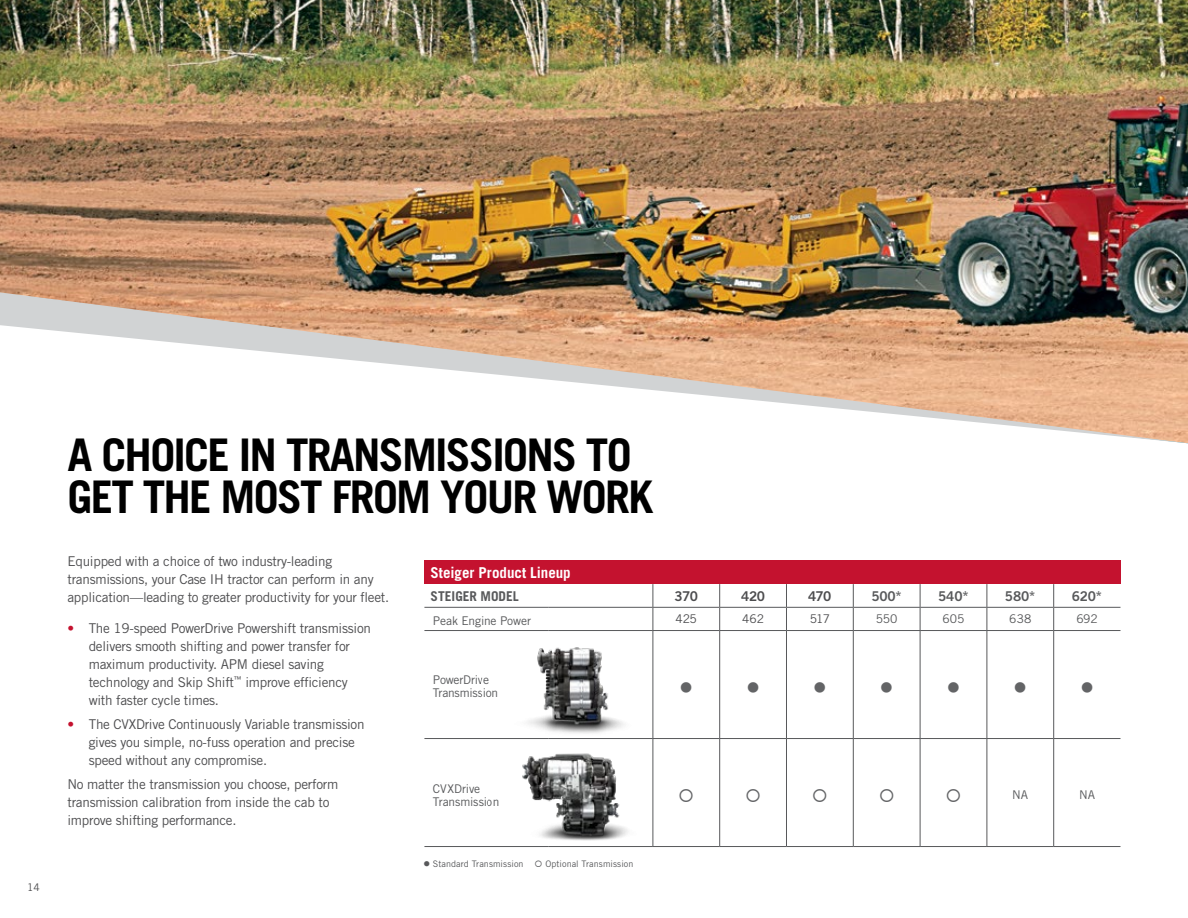
<style>
.page{position:relative;width:1188px;height:918px;background:#fff}
.page>*{position:absolute;margin:0;border:0;box-sizing:border-box;transform-origin:0 0}
.t1{font:700 45px/42px "Trade Gothic LT Std";letter-spacing:-.04em;color:#000}
.t2{font:18px "Wingdings";color:#636466}
.t3{font:700 15px "Trade Gothic LT Std";color:#fff}
.t4{font:13.5px/18px "Trade Gothic LT Std";letter-spacing:-.02em;color:#4d4d4f}
.t5{font:13.5px "Trade Gothic LT Std Bd 2";letter-spacing:-.015em;color:#58595b}
.t6{font:700 13.5px "Trade Gothic LT Std";color:#58595b}
.t7{font:13.5px "Trade Gothic LT Std Bd 2";letter-spacing:-.045em;color:#4d4d4f}
.t8{font:12px/13.5px "Trade Gothic LT Std";letter-spacing:-.01em;color:#58595b}
.t9{font:12px "Trade Gothic LT Std";letter-spacing:-.025em;color:#4d4d4f}
.t10{font:10.5px "Trade Gothic LT Std";color:#4d4d4f}
.t11{font:9px "Trade Gothic LT Std";letter-spacing:.005em;color:#58595b}
.s1{color:#c4122f}
</style>
<div class="page">
<img style="left:0;top:0;width:1188px;height:292px">
<svg style="left:0;top:292px;width:1188px;height:151px"></svg>
<div style="left:424px;top:561px;width:696px;height:23px;background:#c4122f"></div>
<hr style="left:424px;top:607px;width:124px;height:1px;background:#58595b">
<hr style="left:548px;top:607px;width:105px;height:1px;background:#58595b">
<hr style="left:653px;top:846px;width:67px;height:1px;background:#58595b">
<hr style="left:720px;top:846px;width:66px;height:1px;background:#58595b">
<hr style="left:786px;top:846px;width:67px;height:1px;background:#58595b">
<hr style="left:853px;top:846px;width:67px;height:1px;background:#58595b">
<hr style="left:920px;top:846px;width:67px;height:1px;background:#58595b">
<hr style="left:987px;top:846px;width:67px;height:1px;background:#58595b">
<hr style="left:1054px;top:846px;width:67px;height:1px;background:#58595b">
<hr style="left:424px;top:846px;width:124px;height:1px;background:#58595b">
<svg style="left:653px;top:584px;width:1px;height:46px"></svg>
<svg style="left:719px;top:584px;width:1px;height:46px"></svg>
<svg style="left:786px;top:584px;width:1px;height:46px"></svg>
<svg style="left:853px;top:584px;width:1px;height:46px"></svg>
<svg style="left:920px;top:584px;width:1px;height:46px"></svg>
<svg style="left:987px;top:584px;width:1px;height:46px"></svg>
<svg style="left:1053px;top:584px;width:1px;height:46px"></svg>
<hr style="left:424px;top:630px;width:124px;height:1px;background:#58595b">
<hr style="left:548px;top:630px;width:105px;height:1px;background:#58595b">
<hr style="left:653px;top:630px;width:67px;height:1px;background:#58595b">
<hr style="left:653px;top:631px;width:1px;height:107px;background:#58595b">
<hr style="left:720px;top:630px;width:66px;height:1px;background:#58595b">
<hr style="left:719px;top:631px;width:1px;height:107px;background:#58595b">
<hr style="left:786px;top:630px;width:67px;height:1px;background:#58595b">
<hr style="left:786px;top:631px;width:1px;height:107px;background:#58595b">
<hr style="left:853px;top:630px;width:67px;height:1px;background:#58595b">
<hr style="left:853px;top:631px;width:1px;height:107px;background:#58595b">
<hr style="left:920px;top:630px;width:67px;height:1px;background:#58595b">
<hr style="left:920px;top:631px;width:1px;height:107px;background:#58595b">
<hr style="left:987px;top:630px;width:67px;height:1px;background:#58595b">
<hr style="left:987px;top:631px;width:1px;height:107px;background:#58595b">
<hr style="left:1054px;top:630px;width:67px;height:1px;background:#58595b">
<hr style="left:1053px;top:631px;width:1px;height:107px;background:#58595b">
<hr style="left:424px;top:738px;width:124px;height:1px;background:#58595b">
<hr style="left:653px;top:738px;width:67px;height:1px;background:#58595b">
<hr style="left:653px;top:739px;width:1px;height:107px;background:#58595b">
<hr style="left:720px;top:738px;width:66px;height:1px;background:#58595b">
<hr style="left:719px;top:739px;width:1px;height:107px;background:#58595b">
<hr style="left:786px;top:738px;width:67px;height:1px;background:#58595b">
<hr style="left:786px;top:739px;width:1px;height:107px;background:#58595b">
<hr style="left:853px;top:738px;width:67px;height:1px;background:#58595b">
<hr style="left:853px;top:739px;width:1px;height:107px;background:#58595b">
<hr style="left:920px;top:738px;width:67px;height:1px;background:#58595b">
<hr style="left:920px;top:739px;width:1px;height:107px;background:#58595b">
<hr style="left:987px;top:738px;width:67px;height:1px;background:#58595b">
<hr style="left:987px;top:739px;width:1px;height:107px;background:#58595b">
<hr style="left:1054px;top:738px;width:67px;height:1px;background:#58595b">
<hr style="left:1053px;top:739px;width:1px;height:107px;background:#58595b">
<hr style="left:653px;top:607px;width:67px;height:1px;background:#58595b">
<hr style="left:720px;top:607px;width:66px;height:1px;background:#58595b">
<hr style="left:786px;top:607px;width:67px;height:1px;background:#58595b">
<hr style="left:853px;top:607px;width:67px;height:1px;background:#58595b">
<hr style="left:920px;top:607px;width:67px;height:1px;background:#58595b">
<hr style="left:987px;top:607px;width:67px;height:1px;background:#58595b">
<hr style="left:1054px;top:607px;width:67px;height:1px;background:#58595b">
<img style="left:522px;top:748px;width:132px;height:99px">
<img style="left:528px;top:639px;width:126px;height:106px">
<p class="t10" style="left:27px;top:881px;width:14px">14</p>
<h1 class="t1" style="left:68px;top:434px;width:587px">A CHOICE IN TRANSMISSIONS TO<br>GET THE MOST FROM YOUR WORK</h1>
<p class="t4" style="left:68px;top:552px;width:323px">Equipped with a choice of two industry-leading transmissions, your Case IH tractor can perform in any application—leading to greater productivity for your fleet.</p>
<p class="t4" style="left:89px;top:619px;width:284px;text-indent:-21px"><span class="s1">•</span> The 19-speed PowerDrive Powershift transmission delivers smooth shifting and power transfer for maximum productivity. APM diesel saving technology and Skip Shift<sup>™</sup> improve efficiency with faster cycle times.</p>
<p class="t4" style="left:89px;top:715px;width:277px;text-indent:-21px"><span class="s1">•</span> The CVXDrive Continuously Variable transmission gives you simple, no-fuss operation and precise speed without any compromise.</p>
<p class="t4" style="left:68px;top:775px;width:272px">No matter the transmission you choose, perform transmission calibration from inside the cab to improve shifting performance.</p>
<p class="t3" style="left:430px;top:563px;width:142px">Steiger Product Lineup</p>
<p class="t6" style="left:430px;top:587px;width:90px">STEIGER MODEL</p>
<p class="t7" style="left:675px;top:587px;width:25px">370</p>
<p class="t7" style="left:741px;top:587px;width:26px">420</p>
<p class="t7" style="left:808px;top:587px;width:25px">470</p>
<p class="t5" style="left:871px;top:587px;width:32px">500*</p>
<p class="t5" style="left:938px;top:587px;width:32px">540*</p>
<p class="t5" style="left:1005px;top:587px;width:32px">580*</p>
<p class="t5" style="left:1072px;top:587px;width:32px">620*</p>
<p class="t8" style="left:433px;top:614px;width:100px">Peak Engine Power</p>
<p class="t9" style="left:676px;top:612px;width:23px">425</p>
<p class="t9" style="left:742px;top:612px;width:23px">462</p>
<p class="t9" style="left:810px;top:612px;width:22px">517</p>
<p class="t8" style="left:876px;top:612px;width:23px">550</p>
<p class="t8" style="left:943px;top:612px;width:23px">605</p>
<p class="t8" style="left:1009px;top:612px;width:24px">638</p>
<p class="t8" style="left:1076px;top:612px;width:23px">692</p>
<p class="t8" style="left:433px;top:673px;width:67px">PowerDrive<br>Transmission</p>
<h2 class="t2" style="left:680px;top:677px;width:15px">●</h2>
<h2 class="t2" style="left:746px;top:677px;width:15px">●</h2>
<h2 class="t2" style="left:813px;top:677px;width:15px">●</h2>
<h2 class="t2" style="left:880px;top:677px;width:15px">●</h2>
<h2 class="t2" style="left:947px;top:677px;width:15px">●</h2>
<h2 class="t2" style="left:1014px;top:677px;width:15px">●</h2>
<h2 class="t2" style="left:1080px;top:677px;width:15px">●</h2>
<p class="t8" style="left:433px;top:781px;width:68px">CVXDrive<br>Transmission</p>
<p class="t8" style="left:1012px;top:787px;width:17px">NA</p>
<p class="t8" style="left:1079px;top:787px;width:17px">NA</p>
<p class="t11" style="left:423px;top:858px;width:212px">● Standard Transmission ○ Optional Transmission</p>
</div>
